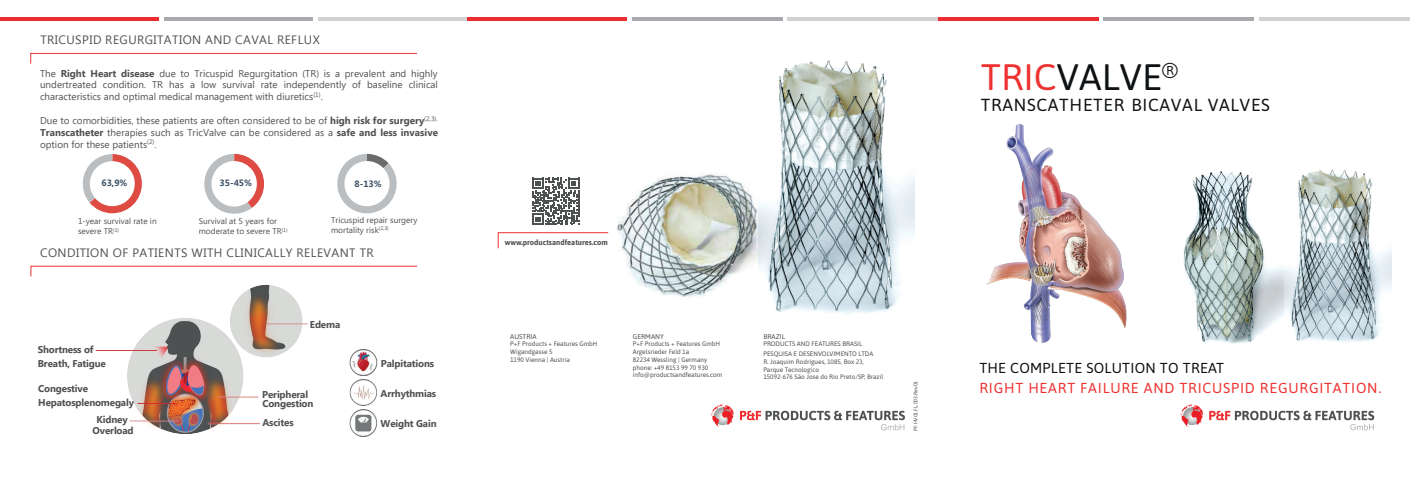
<style>
.page{position:relative;width:1412px;height:477px;background:#fff}
.page>*{position:absolute;margin:0;border:0;box-sizing:border-box;transform-origin:0 0}
.t1{font:36.75px "Asap";color:#0f1214}
.t2{font:17.41px "Asap";letter-spacing:.04em;color:#0f1214}
.t3{font:14.35px/19.3px "Asap";letter-spacing:.05em;color:#ed3231}
.t4{font:12.08px "Segoe UI";letter-spacing:.035em;color:#4e5151}
.t5{font:9.8px/11.8px "Segoe UI";color:#4f5152;text-align:justify}
.t6{font:700 9.8px/13.7px "Segoe UI";letter-spacing:-.015em;color:#4f5152}
.t7{font:700 9.1px "Segoe UI";letter-spacing:-.005em;color:#405469}
.t8{font:8.31px/10px "Segoe UI";color:#4e5151}
.t9{font:700 7.61px "Asap";color:#4e5151}
.t10{font:6.83px "Asap";color:#4e5151}
.t11{font:6.48px/7.7px "Asap";color:#4e5151}
.t12{font:5.25px "Asap";color:#4e5151}
.s1{font-weight:700}
.s2{font-family:"Myriad Pro"}
.s3{color:#ed3231}
.s4{color:#0f1214}
</style>
<div class="page">
<svg style="left:30px;top:53px;width:387px;height:11px"></svg>
<svg style="left:30px;top:265px;width:388px;height:12px"></svg>
<img style="left:127px;top:284px;width:175px;height:150px">
<img style="left:211px;top:388px;width:56px;height:15px">
<img style="left:130px;top:397px;width:52px;height:13px">
<img style="left:127px;top:414px;width:61px;height:13px">
<img style="left:258px;top:318px;width:50px;height:12px">
<img style="left:95px;top:344px;width:74px;height:13px">
<img style="left:197px;top:414px;width:75px;height:16px">
<img style="left:350px;top:379px;width:27px;height:26px">
<img style="left:350px;top:409px;width:27px;height:27px">
<img style="left:350px;top:349px;width:27px;height:26px">
<svg style="left:204px;top:154px;width:60px;height:60px"></svg>
<svg style="left:82px;top:154px;width:60px;height:59px"></svg>
<svg style="left:337px;top:154px;width:60px;height:60px"></svg>
<svg style="left:497px;top:232px;width:112px;height:17px"></svg>
<svg style="left:1209px;top:410px;width:165px;height:20px"></svg>
<svg style="left:1180px;top:404px;width:23px;height:22px"></svg>
<svg style="left:740px;top:410px;width:165px;height:20px"></svg>
<svg style="left:711px;top:404px;width:23px;height:22px"></svg>
<svg style="left:532px;top:177px;width:47px;height:48px"></svg>
<img style="left:617px;top:173px;width:141px;height:125px">
<img style="left:758px;top:60px;width:156px;height:254px">
<img style="left:986px;top:125px;width:141px;height:218px">
<img style="left:1183px;top:171px;width:101px;height:173px">
<img style="left:1284px;top:169px;width:106px;height:173px">
<hr style="left:0;top:17px;width:159px;height:4px;background:#ee2d33">
<hr style="left:466px;top:17px;width:161px;height:4px;background:#ee2d33">
<hr style="left:938px;top:17px;width:160px;height:4px;background:#ee2d33">
<hr style="left:164px;top:17px;width:149px;height:4px;background:#a8a9ad">
<hr style="left:632px;top:17px;width:150px;height:4px;background:#a8a9ad">
<hr style="left:1103px;top:17px;width:150px;height:4px;background:#a8a9ad">
<hr style="left:317px;top:17px;width:149px;height:4px;background:#d1d2d4">
<hr style="left:787px;top:17px;width:151px;height:4px;background:#d1d2d4">
<hr style="left:1258px;top:17px;width:151px;height:4px;background:#d1d2d4">
<p class="t4" style="left:40px;top:33px;width:281px">TRICUSPID REGURGITATION AND CAVAL REFLUX</p>
<p class="t5" style="left:40px;top:67px;width:399px">The <span class="s1">Right Heart disease</span> due to Tricuspid Regurgitation <span class="s2">(</span>TR<span class="s2">)</span> is a prevalent and highly undertreated condition. TR has a low survival rate independently of baseline clinical characteristics and optimal medical management with diuretics<sup>(</sup><sup>1</sup><sup>)</sup>.</p>
<p class="t5" style="left:40px;top:114px;width:399px">Due to comorbidities, these patients are often considered to be of <span class="s1">high risk for surgery</span><sup>(</sup><sup>2,3</sup><sup>)</sup><sup>.<br></sup><span class="s1">Transcatheter</span> therapies such as TricValve can be considered as a <span class="s1">safe and less invasive </span>option for these patients<sup>(</sup><sup>2</sup><sup>)</sup>.</p>
<p class="t7" style="left:102px;top:178px;width:27px">63,9%</p>
<p class="t8" style="left:78px;top:216px;width:80px">1-year survival rate in severe TR<sup>(</sup><sup>1</sup><sup>)</sup></p>
<p class="t7" style="left:220px;top:177px;width:34px">35-45%</p>
<p class="t8" style="left:199px;top:216px;width:90px">Survival at 5 years for moderate to severe TR<sup>(</sup><sup>1</sup><sup>)</sup></p>
<p class="t7" style="left:354px;top:178px;width:29px">8-13%</p>
<p class="t8" style="left:331px;top:215px;width:88px">Tricuspid repair surgery mortality risk<sup>(</sup><sup>2,3</sup><sup>)</sup></p>
<p class="t4" style="left:40px;top:245px;width:335px">CONDITION OF PATIENTS WITH CLINICALLY RELEVANT TR</p>
<p class="t6" style="left:38px;top:342px;width:70px">Shortness of<br>Breath, Fatigue</p>
<p class="t6" style="left:38px;top:381px;width:97px">Congestive<br>Hepatosplenomegaly</p>
<p class="t6" style="left:93px;top:413px;width:43px;line-height:11.2px;text-align:center">Kidney<br>Overload</p>
<p class="t6" style="left:310px;top:317px;width:32px">Edema</p>
<p class="t6" style="left:262px;top:388px;width:47px">Peripheral</p>
<p class="t6" style="left:262px;top:396px;width:52px">Congestion</p>
<p class="t6" style="left:262px;top:416px;width:33px">Ascites</p>
<p class="t6" style="left:381px;top:356px;width:55px">Palpitations</p>
<p class="t6" style="left:380px;top:386px;width:57px">Arrhythmias</p>
<p class="t6" style="left:380px;top:416px;width:57px">Weight Gain</p>
<p class="t9" style="left:504px;top:236px;width:105px">www.productsandfeatures.com</p>
<p class="t10" style="left:510px;top:331px;width:28px">AUSTRIA</p>
<p class="t11" style="left:510px;top:339px;width:89px">P+F Products + Features GmbH<br>Wigandgasse 5<br>1190 Vienna | Austria</p>
<p class="t10" style="left:632px;top:331px;width:33px">GERMANY</p>
<p class="t11" style="left:632px;top:339px;width:91px">P+F Products + Features GmbH<br>Argelsrieder Feld 1a<br>82234 Wessling | Germany phone: +49 8153 99 70 930 info@productsandfeatures.com</p>
<p class="t10" style="left:763px;top:331px;width:23px">BRAZIL</p>
<p class="t11" style="left:763px;top:338px;width:111px;line-height:9.9px">PRODUCTS AND FEATURES BRASIL<br>PESQUISA E DESENVOLVIMENTO LTDA</p>
<p class="t11" style="left:763px;top:357px;width:121px">R. Joaquim Rodrigues, 1085, Box 23,<br>Parque Tecnologico<br>15092-676 Säo Jose do Rio Preto/SP, Brazil</p>
<p class="t12" style="left:912px;top:430px;width:51px;rotate:-90deg">PF.HV01.FL.003.Rev01</p>
<p class="t1" style="left:980px;top:52px;width:199px"><span class="s3">TRIC</span>VALVE<sup>®</sup></p>
<p class="t2" style="left:980px;top:93px;width:291px">TRANSCATHETER BICAVAL VALVES</p>
<p class="t3" style="left:979px;top:357px;width:403px"><span class="s4">THE COMPLETE SOLUTION TO TREAT<br></span>RIGHT HEART FAILURE AND TRICUSPID REGURGITATION.</p>
</div>
